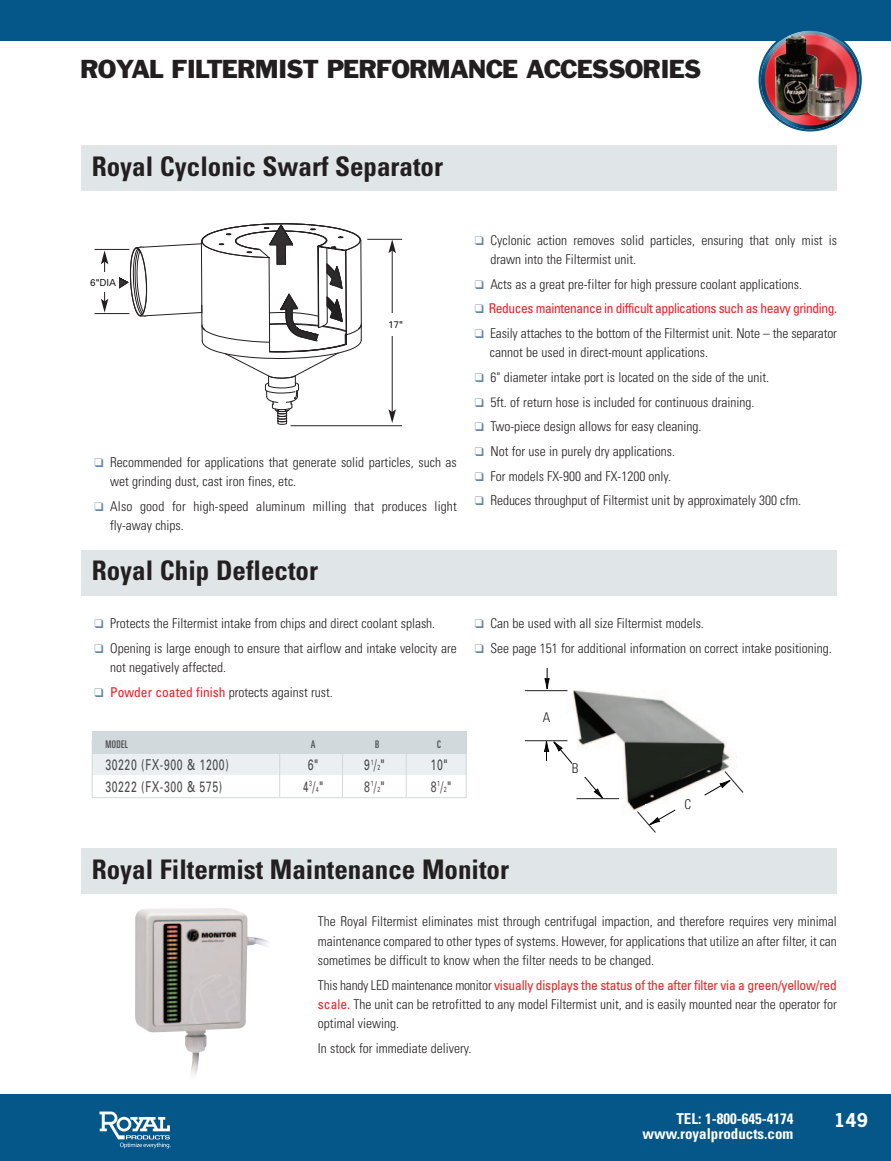
<style>
.page{position:relative;width:891px;height:1161px;background:#fff}
.page>*{position:absolute;margin:0;border:0;box-sizing:border-box;transform-origin:0 0}
.t1{font:700 condensed 27px "Univers";color:#231f20}
.t2{font:24px "Franklin Gothic";letter-spacing:-.035em;color:#231f20}
.t3{font:700 18px "News Gothic";color:#fff}
.t4{font:15px "Univers";letter-spacing:.055em;color:#4b4c4d;scale:.7 1}
.t5{font:700 condensed 15px "Univers";color:#fff}
.t6{font:300 condensed 13.5px/19.2px "Univers";color:#231f20}
.t7{font:condensed 13.5px "Univers";letter-spacing:-.03em;color:#ee1d23}
.t8{font:ultra-condensed 10.5px "Univers";letter-spacing:.035em;color:#4b4c4d}
.t9{font:9.75px "Univers";color:#231f20}
.s1{color:#6386ae}
.s2{font-weight:400;color:#ee1d23}
.s3{font-size:7.5px}
</style>
<div class="page">
<div style="left:0;top:1094px;width:891px;height:67px;background:#055689"></div>
<svg style="left:117px;top:223px;width:245px;height:202px"></svg>
<div style="left:81px;top:145px;width:756px;height:45px;background:#e0e5e8"></div>
<hr style="left:95px;top:249px;width:34px;height:1px;background:#231f20">
<hr style="left:367px;top:239px;width:35px;height:1px;background:#231f20">
<hr style="left:291px;top:425px;width:111px;height:1px;background:#231f20">
<hr style="left:95px;top:313px;width:34px;height:1px;background:#231f20">
<svg style="left:101px;top:250px;width:7px;height:22px"></svg>
<svg style="left:101px;top:292px;width:7px;height:21px"></svg>
<div style="left:88px;top:272px;width:31px;height:20px;background:#fff"></div>
<hr style="left:392px;top:251px;width:1px;height:161px;background:#231f20">
<svg style="left:388px;top:239px;width:8px;height:14px"></svg>
<svg style="left:388px;top:409px;width:8px;height:14px"></svg>
<div style="left:380px;top:314px;width:31px;height:22px;background:#fff"></div>
<div style="left:0;top:0;width:891px;height:40px;background:#055689"></div>
<svg style="left:99px;top:1112px;width:72px;height:36px"></svg>
<svg style="left:759px;top:30px;width:103px;height:102px"></svg>
<img style="left:774px;top:35px;width:72px;height:86px">
<div style="left:81px;top:550px;width:756px;height:45px;background:#e0e5e8"></div>
<img style="left:565px;top:690px;width:172px;height:121px">
<svg style="left:544px;top:741px;width:29px;height:24px"></svg>
<div style="left:577px;top:771px;width:34px;height:34px;background:#fff"></div>
<svg style="left:584px;top:777px;width:19px;height:21px"></svg>
<div style="left:645px;top:804px;width:46px;height:25px;background:#fff"></div>
<svg style="left:545px;top:668px;width:4px;height:21px"></svg>
<hr style="left:525px;top:690px;width:42px;height:1px;background:#231f20">
<hr style="left:525px;top:740px;width:42px;height:1px;background:#231f20">
<hr style="left:576px;top:798px;width:43px;height:1px;background:#231f20">
<svg style="left:637px;top:810px;width:39px;height:23px"></svg>
<svg style="left:704px;top:771px;width:40px;height:24px"></svg>
<div style="left:572px;top:763px;width:18px;height:14px;background:#fff"></div>
<div style="left:685px;top:799px;width:20px;height:13px;background:#fff"></div>
<div style="left:92px;top:731px;width:375px;height:24px;background:#d1d9dd"></div>
<div style="left:92px;top:755px;width:375px;height:20px;background:#ebeff2"></div>
<div style="left:92px;top:740px;width:375px;height:58px;border:1px solid #d1d9dd"></div>
<hr style="left:342px;top:753px;width:1px;height:44px;background:#d1d9dd">
<hr style="left:279px;top:753px;width:1px;height:44px;background:#d1d9dd">
<hr style="left:406px;top:753px;width:1px;height:44px;background:#d1d9dd">
<div style="left:81px;top:848px;width:756px;height:45px;background:#e0e5e8"></div>
<img style="left:135px;top:908px;width:134px;height:168px">
<p class="t2" style="left:80px;top:60px;width:623px">ROYAL FILTERMIST PERFORMANCE ACCESSORIES</p>
<p class="t1" style="left:92px;top:157px;width:353px">Royal Cyclonic Swarf Separator</p>
<p class="t9" style="left:90px;top:279px;width:28px">6"DIA</p>
<p class="t9" style="left:388px;top:321px;width:16px">17"</p>
<p class="t6" style="left:110px;top:454px;width:348px;text-indent:-16px"><span class="s1">❑</span> Recommended for applications that generate solid particles, such as wet grinding dust, cast iron fines, etc.</p>
<p class="t6" style="left:110px;top:498px;width:348px;text-indent:-16px"><span class="s1">❑</span> Also good for high-speed aluminum milling that produces light fly-away chips.</p>
<p class="t1" style="left:92px;top:561px;width:228px">Royal Chip Deflector</p>
<p class="t6" style="left:94px;top:615px;width:342px"><span class="s1">❑</span> Protects the Filtermist intake from chips and direct coolant splash.</p>
<p class="t6" style="left:110px;top:640px;width:348px;text-indent:-16px"><span class="s1">❑</span> Opening is large enough to ensure that airflow and intake velocity are not negatively affected.</p>
<p class="t6" style="left:94px;top:684px;width:240px"><span class="s1">❑</span> <span class="s2">Powder coated finish</span> protects against rust.</p>
<p class="t8" style="left:105px;top:741px;width:24px">MODEL</p>
<p class="t8" style="left:311px;top:741px;width:6px">A</p>
<p class="t8" style="left:375px;top:741px;width:6px">B</p>
<p class="t8" style="left:437px;top:741px;width:5px">C</p>
<p class="t4" style="left:105px;top:760px;width:178px">30220 (FX-900 &amp; 1200)</p>
<p class="t4" style="left:308px;top:760px;width:17px">6"</p>
<p class="t4" style="left:364px;top:760px;width:31px">9<sup>1</sup>/<span class="s3">2</span>"</p>
<p class="t4" style="left:431px;top:760px;width:26px">10"</p>
<p class="t4" style="left:105px;top:781px;width:169px">30222 (FX-300 &amp; 575)</p>
<p class="t4" style="left:303px;top:781px;width:31px">4<sup>3</sup>/<span class="s3">4</span>"</p>
<p class="t4" style="left:364px;top:781px;width:31px">8<sup>1</sup>/<span class="s3">2</span>"</p>
<p class="t4" style="left:431px;top:781px;width:31px">8<sup>1</sup>/<span class="s3">2</span>"</p>
<p class="t6" style="left:490px;top:232px;width:348px;text-indent:-16px"><span class="s1">❑</span> Cyclonic action removes solid particles, ensuring that only mist is drawn into the Filtermist unit.</p>
<p class="t6" style="left:475px;top:276px;width:329px"><span class="s1">❑</span> Acts as a great pre-filter for high pressure coolant applications.</p>
<p class="t7" style="left:475px;top:304px;width:364px"><span class="s1">❑</span> Reduces maintenance in difficult applications such as heavy grinding.</p>
<p class="t6" style="left:490px;top:325px;width:349px;text-indent:-15px"><span class="s1">❑</span> Easily attaches to the bottom of the Filtermist unit. Note – the separator cannot be used in direct-mount applications.</p>
<p class="t6" style="left:475px;top:369px;width:296px"><span class="s1">❑</span> 6" diameter intake port is located on the side of the unit.</p>
<p class="t6" style="left:475px;top:394px;width:281px"><span class="s1">❑</span> 5ft. of return hose is included for continuous draining.</p>
<p class="t6" style="left:475px;top:418px;width:228px"><span class="s1">❑</span> Two-piece design allows for easy cleaning.</p>
<p class="t6" style="left:475px;top:443px;width:202px"><span class="s1">❑</span> Not for use in purely dry applications.</p>
<p class="t6" style="left:475px;top:468px;width:198px"><span class="s1">❑</span> For models FX-900 and FX-1200 only.</p>
<p class="t6" style="left:475px;top:492px;width:328px"><span class="s1">❑</span> Reduces throughput of Filtermist unit by approximately 300 cfm.</p>
<p class="t6" style="left:475px;top:615px;width:231px"><span class="s1">❑</span> Can be used with all size Filtermist models.</p>
<p class="t6" style="left:475px;top:640px;width:359px"><span class="s1">❑</span> See page 151 for additional information on correct intake positioning.</p>
<p class="t6" style="left:543px;top:709px;width:9px">A</p>
<p class="t6" style="left:572px;top:760px;width:8px">B</p>
<p class="t6" style="left:685px;top:796px;width:8px">C</p>
<p class="t1" style="left:92px;top:859px;width:419px">Royal Filtermist Maintenance Monitor</p>
<p class="t6" style="left:318px;top:913px;width:521px;text-align:justify">The Royal Filtermist eliminates mist through centrifugal impaction, and therefore requires very minimal maintenance compared to other types of systems. However, for applications that utilize an after filter, it can sometimes be difficult to know when the filter needs to be changed.</p>
<p class="t6" style="left:318px;top:977px;width:521px;text-align:justify">This handy LED maintenance monitor <span class="s2">visually displays the status of the after filter via a green/yellow/red scale.</span> The unit can be retrofitted to any model Filtermist unit, and is easily mounted near the operator for optimal viewing.</p>
<p class="t6" style="left:318px;top:1040px;width:155px">In stock for immediate delivery.</p>
<p class="t5" style="left:676px;top:1113px;width:118px">TEL: 1-800-645-4174</p>
<p class="t5" style="left:642px;top:1128px;width:152px">www.royalproducts.com</p>
<p class="t3" style="left:834px;top:1113px;width:35px">149</p>
</div>
